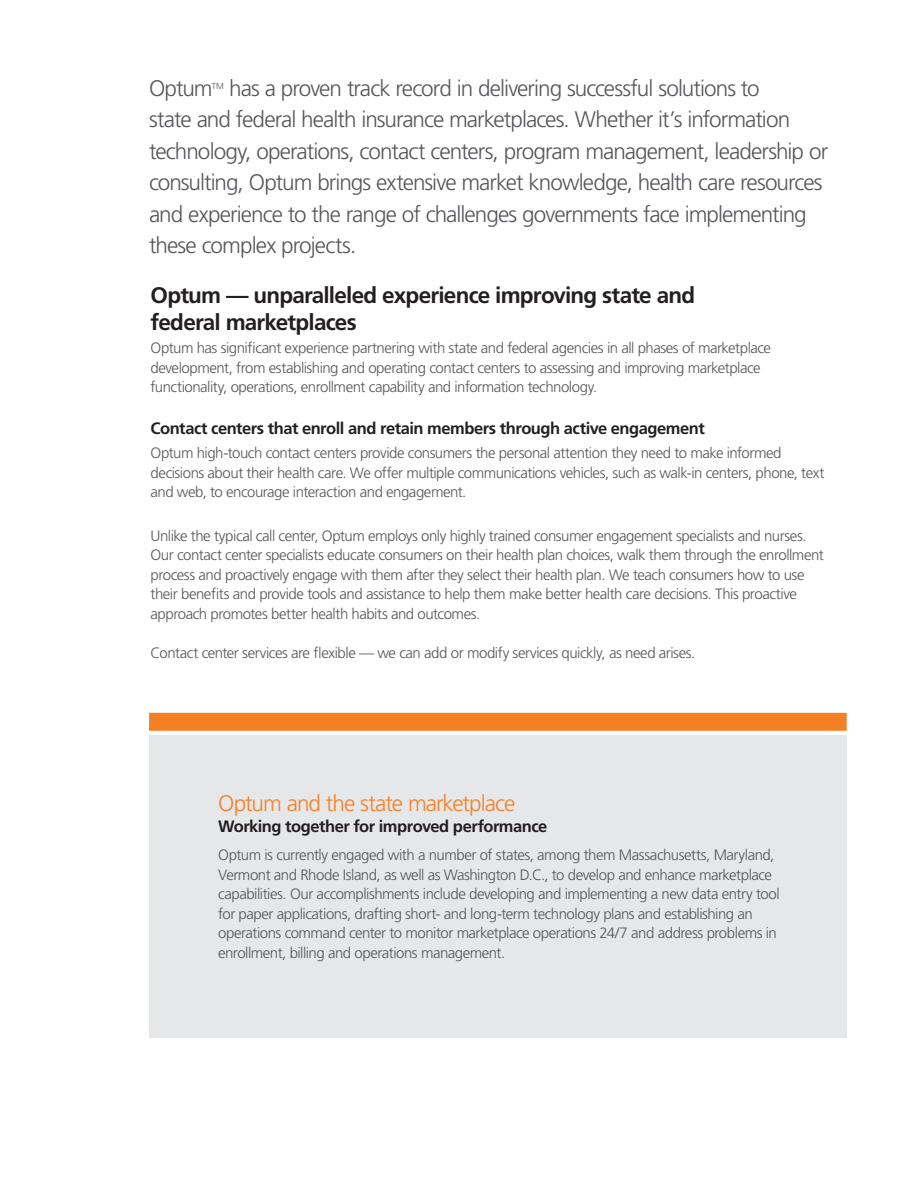
<style>
.page{position:relative;width:918px;height:1188px;background:#fff}
.page>*{position:absolute;margin:0;border:0;box-sizing:border-box;transform-origin:0 0}
.t1{font:300 22.5px/31.5px "Frutiger LT Std";letter-spacing:-.04em;color:#55565a}
.t2{font:700 22.5px/26.8px "Frutiger LT Std";letter-spacing:-.035em;color:#231f20}
.t3{font:300 22.5px "Frutiger LT Std";letter-spacing:-.045em;color:#f48026}
.t4{font:700 16.5px "Frutiger LT Std";letter-spacing:-.03em;color:#231f20}
.t5{font:300 15px/19.5px "Frutiger LT Std";letter-spacing:-.03em;color:#55565a}
.t6{font:300 8.7px "Frutiger LT Std";color:#55565a}
</style>
<div class="page">
<div style="left:149px;top:736px;width:698px;height:302px;background:#e6e7e9"></div>
<div style="left:149px;top:713px;width:698px;height:18px;background:#f48026"></div>
<p class="t1" style="left:149px;top:72px;width:681px;text-indent:80px">has a proven track record in delivering successful solutions to<br>state and federal health insurance marketplaces. Whether it’s information technology, operations, contact centers, program management, leadership or consulting, Optum brings extensive market knowledge, health care resources and experience to the range of challenges governments face implementing these complex projects.</p>
<h1 class="t2" style="left:151px;top:282px;width:546px">Optum — unparalleled experience improving state and federal marketplaces</h1>
<p class="t5" style="left:151px;top:339px;width:622px">Optum has significant experience partnering with state and federal agencies in all phases of marketplace development, from establishing and operating contact centers to assessing and improving marketplace functionality, operations, enrollment capability and information technology.</p>
<p class="t4" style="left:151px;top:419px;width:556px">Contact centers that enroll and retain members through active engagement</p>
<p class="t5" style="left:151px;top:444px;width:675px">Optum high-touch contact centers provide consumers the personal attention they need to make informed decisions about their health care. We offer multiple communications vehicles, such as walk-in centers, phone, text and web, to encourage interaction and engagement.</p>
<p class="t5" style="left:151px;top:526px;width:675px">Unlike the typical call center, Optum employs only highly trained consumer engagement specialists and nurses.<br>Our contact center specialists educate consumers on their health plan choices, walk them through the enrollment process and proactively engage with them after they select their health plan. We teach consumers how to use their benefits and provide tools and assistance to help them make better health care decisions. This proactive approach promotes better health habits and outcomes.</p>
<p class="t5" style="left:151px;top:643px;width:546px">Contact center services are flexible — we can add or modify services quickly, as need arises.</p>
<h1 class="t1" style="left:149px;top:72px;width:65px">Optum</h1>
<p class="t6" style="left:212px;top:81px;width:14px">TM</p>
<h1 class="t3" style="left:218px;top:790px;width:299px">Optum and the state marketplace</h1>
<p class="t4" style="left:218px;top:816px;width:331px">Working together for improved performance</p>
<p class="t5" style="left:218px;top:846px;width:563px">Optum is currently engaged with a number of states, among them Massachusetts, Maryland, Vermont and Rhode Island, as well as Washington D.C., to develop and enhance marketplace capabilities. Our accomplishments include developing and implementing a new data entry tool for paper applications, drafting short- and long-term technology plans and establishing an operations command center to monitor marketplace operations 24/7 and address problems in enrollment, billing and operations management.</p>
</div>
